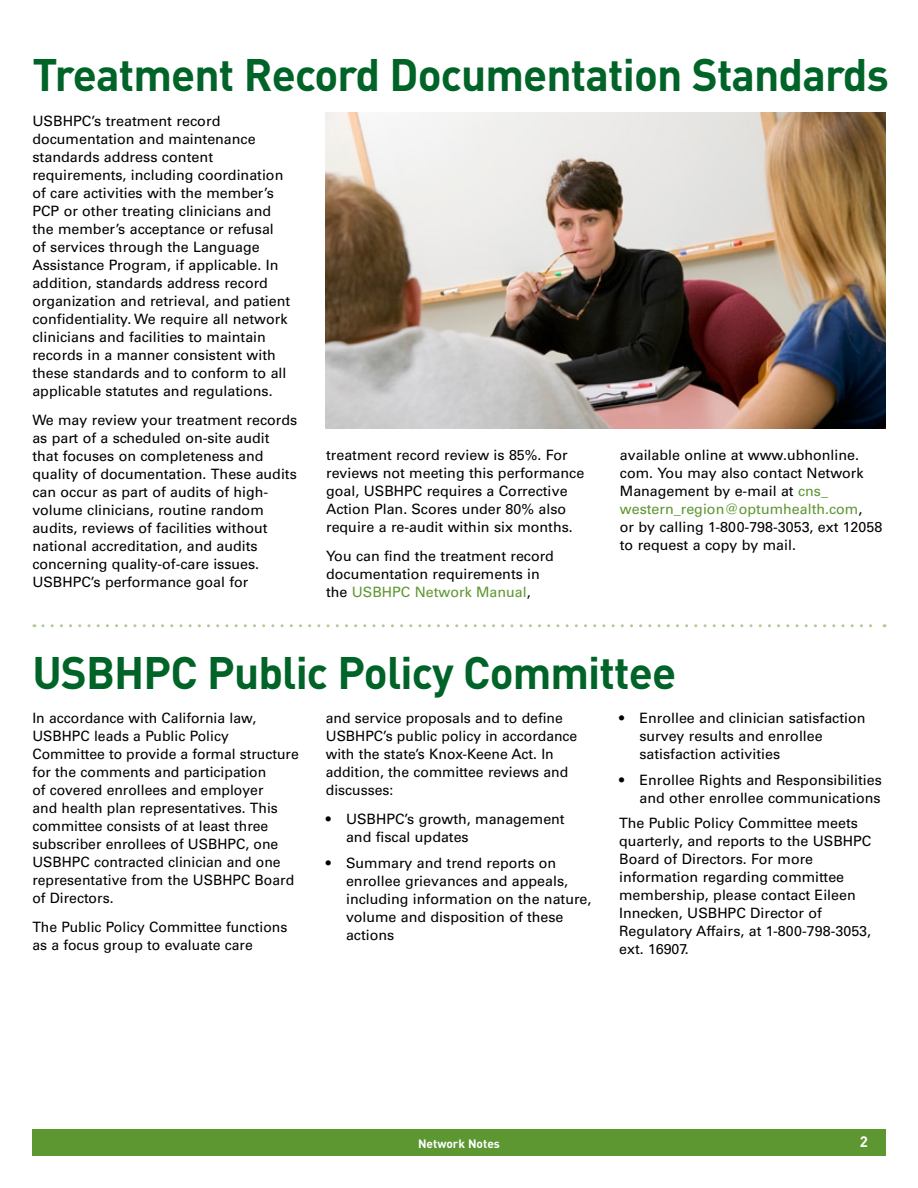
<style>
.page{position:relative;width:918px;height:1188px;background:#fff}
.page>*{position:absolute;margin:0;border:0;box-sizing:border-box;transform-origin:0 0}
.t1{font:700 45px "DIN";letter-spacing:-.02em;color:#006327}
.t2{font:700 15px "DIN";color:#fff}
.t3{font:14.25px/18px "Univers";color:#000}
.t4{font:700 12px "DIN";color:#fff}
.s1{color:#5d9732}
</style>
<div class="page">
<div style="left:32px;top:1129px;width:854px;height:27px;background:#5d9732"></div>
<svg style="left:43px;top:624px;width:842px;height:3px"></svg>
<img style="left:326px;top:112px;width:560px;height:317px">
<h1 class="t1" style="left:32px;top:46px;width:858px">Treatment Record Documentation Standards</h1>
<p class="t3" style="left:32px;top:112px;width:259px">USBHPC’s treatment record documentation and maintenance standards address content requirements, including coordination of care activities with the member’s PCP or other treating clinicians and the member’s acceptance or refusal of services through the Language Assistance Program, if applicable. In addition, standards address record organization and retrieval, and patient confidentiality. We require all network clinicians and facilities to maintain records in a manner consistent with these standards and to conform to all applicable statutes and regulations.</p>
<p class="t3" style="left:32px;top:411px;width:266px">We may review your treatment records as part of a scheduled on-site audit that focuses on completeness and quality of documentation. These audits can occur as part of audits of high&shy;volume clinicians, routine random audits, reviews of facilities without national accreditation, and audits concerning quality-of-care issues.<br>USBHPC’s performance goal for</p>
<p class="t3" style="left:326px;top:446px;width:260px">treatment record review is 85%. For reviews not meeting this performance goal, USBHPC requires a Corrective Action Plan. Scores under 80% also require a re-audit within six months.</p>
<p class="t3" style="left:326px;top:547px;width:229px">You can find the treatment record documentation requirements in the <span class="s1">USBHPC Network Manual</span>,</p>
<p class="t3" style="left:620px;top:446px;width:264px">available online at www.ubhonline. com. You may also contact Network Management by e-mail at <span class="s1">cns_ western_region@optumhealth.com</span>,<br>or by calling 1-800-798-3053, ext 12058 to request a copy by mail.</p>
<h1 class="t1" style="left:32px;top:643px;width:645px">USBHPC Public Policy Committee</h1>
<p class="t3" style="left:32px;top:709px;width:268px">In accordance with California law, USBHPC leads a Public Policy Committee to provide a formal structure for the comments and participation<br>of covered enrollees and employer<br>and health plan representatives. This committee consists of at least three subscriber enrollees of USBHPC, one USBHPC contracted clinician and one representative from the USBHPC Board of Directors.</p>
<p class="t3" style="left:32px;top:918px;width:257px">The Public Policy Committee functions as a focus group to evaluate care</p>
<p class="t3" style="left:326px;top:709px;width:253px">and service proposals and to define<br>USBHPC’s public policy in accordance with the state’s Knox-Keene Act. In addition, the committee reviews and discusses:</p>
<p class="t3" style="left:346px;top:810px;width:220px;text-indent:-20px">• USBHPC’s growth, management and fiscal updates</p>
<p class="t3" style="left:346px;top:854px;width:247px;text-indent:-20px">• Summary and trend reports on enrollee grievances and appeals, including information on the nature, volume and disposition of these actions</p>
<p class="t3" style="left:639px;top:709px;width:228px;text-indent:-20px">• Enrollee and clinician satisfaction survey results and enrollee satisfaction activities</p>
<p class="t3" style="left:619px;top:771px;width:264px;text-align:right">• Enrollee Rights and Responsibilities and other enrollee communications</p>
<p class="t3" style="left:619px;top:814px;width:254px">The Public Policy Committee meets quarterly, and reports to the USBHPC<br>Board of Directors. For more information regarding committee membership, please contact Eileen<br>Innecken, USBHPC Director of<br>Regulatory Affairs, at 1-800-798-3053, ext. 16907.</p>
<p class="t4" style="left:418px;top:1136px;width:83px">Network Notes</p>
<p class="t2" style="left:860px;top:1132px;width:10px">2</p>
</div>
